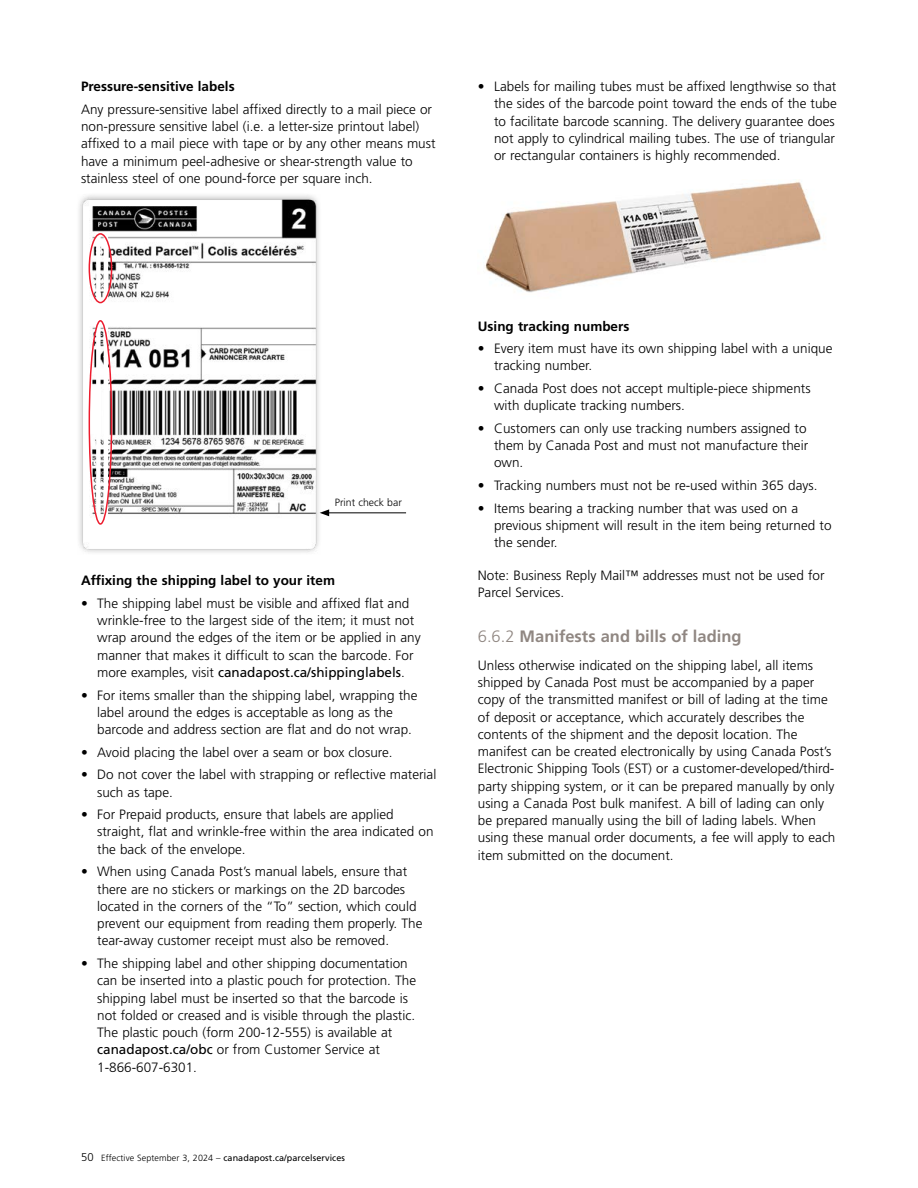
<style>
.page{position:relative;width:918px;height:1188px;background:#fff}
.page>*{position:absolute;margin:0;border:0;box-sizing:border-box;transform-origin:0 0}
.Subhead_6_lv1_-_H3{font:700 16.5px "Frutiger LT Std";color:#908782}
.body_e{font:300 13.5px/17.2px "Frutiger LT Std";color:#000}
.sub_e_H4{font:700 13.5px "Frutiger LT Std";color:#000}
.t1{font:300 10.5px "Frutiger LT Std";color:#000}
.t2{font:9px "Frutiger LT Std";letter-spacing:.01em;color:#000}
.s1{font-weight:400}
.s2{font-weight:300;font-size:11.25px}
.s3{font-weight:300}
</style>
<div class="page">
<div style="left:76px;top:192px;width:246px;height:363px;background:#f9f9f9"></div>
<img style="left:80px;top:195px;width:240px;height:357px">
<hr style="left:327px;top:512px;width:79px;height:1px;background:#000">
<svg style="left:320px;top:509px;width:9px;height:7px"></svg>
<hr style="left:104px;top:234px;width:4px;height:285px;background:#fff">
<div style="left:96px;top:234px;width:5px;height:285px;background:#fff"></div>
<div style="left:89px;top:233px;width:23px;height:70px;border:2px solid #ed1c2e;border-radius:50%"></div>
<div style="left:89px;top:320px;width:23px;height:205px;border:2px solid #ed1c2e;border-radius:50%"></div>
<img style="left:485px;top:180px;width:337px;height:113px">
<h4 class="sub_e_H4" style="left:81px;top:79px;width:155px">Pressure-sensitive labels</h4>
<p class="body_e" style="left:81px;top:101px;width:356px">Any pressure-sensitive label affixed directly to a mail piece or non-pressure sensitive label (i.e. a letter-size printout label) affixed to a mail piece with tape or by any other means must have a minimum peel-adhesive or shear-strength value to stainless steel of one pound-force per square inch.</p>
<p class="body_e" style="left:494px;top:78px;width:344px;text-indent:-16px">• Labels for mailing tubes must be affixed lengthwise so that the sides of the barcode point toward the ends of the tube to facilitate barcode scanning. The delivery guarantee does not apply to cylindrical mailing tubes. The use of triangular or rectangular containers is highly recommended.</p>
<p class="t1" style="left:335px;top:496px;width:69px">Print check bar</p>
<h4 class="sub_e_H4" style="left:81px;top:573px;width:256px">Affixing the shipping label to your item</h4>
<p class="body_e" style="left:97px;top:595px;width:325px;text-indent:-16px">• The shipping label must be visible and affixed flat and wrinkle-free to the largest side of the item; it must not wrap around the edges of the item or be applied in any manner that makes it difficult to scan the barcode. For more examples, visit <span class="s1">canadapost.ca/shippinglabels</span>.</p>
<p class="body_e" style="left:97px;top:686px;width:322px;text-indent:-16px">• For items smaller than the shipping label, wrapping the label around the edges is acceptable as long as the barcode and address section are flat and do not wrap.</p>
<p class="body_e" style="left:81px;top:744px;width:313px">• Avoid placing the label over a seam or box closure.</p>
<p class="body_e" style="left:97px;top:766px;width:341px;text-indent:-16px">• Do not cover the label with strapping or reflective material such as tape.</p>
<p class="body_e" style="left:97px;top:806px;width:338px;text-indent:-16px">• For Prepaid products, ensure that labels are applied straight, flat and wrinkle-free within the area indicated on the back of the envelope.</p>
<p class="body_e" style="left:97px;top:863px;width:327px;text-indent:-16px">• When using Canada Post’s manual labels, ensure that there are no stickers or markings on the 2D barcodes located in the corners of the “To” section, which could prevent our equipment from reading them properly. The tear-away customer receipt must also be removed.</p>
<p class="body_e" style="left:97px;top:955px;width:320px;text-indent:-16px">• The shipping label and other shipping documentation can be inserted into a plastic pouch for protection. The shipping label must be inserted so that the barcode is not folded or creased and is visible through the plastic.<br>The plastic pouch (form 200-12-555) is available at <span class="s1">canadapost.ca/obc</span> or from Customer Service at 1-866‑607-6301.</p>
<p class="t2" style="left:81px;top:1153px;width:266px"><span class="s2">50</span> <span class="s3">Effective September 3, 2024 –</span> canadapost.ca/parcelservices</p>
<h4 class="sub_e_H4" style="left:478px;top:318px;width:153px">Using tracking numbers</h4>
<p class="body_e" style="left:494px;top:340px;width:340px;text-indent:-16px">• Every item must have its own shipping label with a unique tracking number.</p>
<p class="body_e" style="left:494px;top:380px;width:318px;text-indent:-16px">• Canada Post does not accept multiple-piece shipments with duplicate tracking numbers.</p>
<p class="body_e" style="left:494px;top:420px;width:316px;text-align:justify;text-indent:-16px">• Customers can only use tracking numbers assigned to them by Canada Post and must not manufacture their own.</p>
<p class="body_e" style="left:478px;top:477px;width:341px">• Tracking numbers must not be re-used within 365 days.</p>
<p class="body_e" style="left:494px;top:500px;width:339px;text-indent:-16px">• Items bearing a tracking number that was used on a previous shipment will result in the item being returned to the sender.</p>
<p class="body_e" style="left:478px;top:566px;width:348px">Note: Business Reply Mail™ addresses must not be used for<br>Parcel Services.</p>
<h3 class="Subhead_6_lv1_-_H3" style="left:478px;top:626px;width:265px"><span class="s3">6.6.2</span> Manifests and bills of lading</h3>
<p class="body_e" style="left:478px;top:657px;width:359px">Unless otherwise indicated on the shipping label, all items shipped by Canada Post must be accompanied by a paper copy of the transmitted manifest or bill of lading at the time of deposit or acceptance, which accurately describes the contents of the shipment and the deposit location. The manifest can be created electronically by using Canada Post’s Electronic Shipping Tools (EST) or a customer-developed/third&shy;party shipping system, or it can be prepared manually by only using a Canada Post bulk manifest. A bill of lading can only be prepared manually using the bill of lading labels. When using these manual order documents, a fee will apply to each item submitted on the document.</p>
</div>
